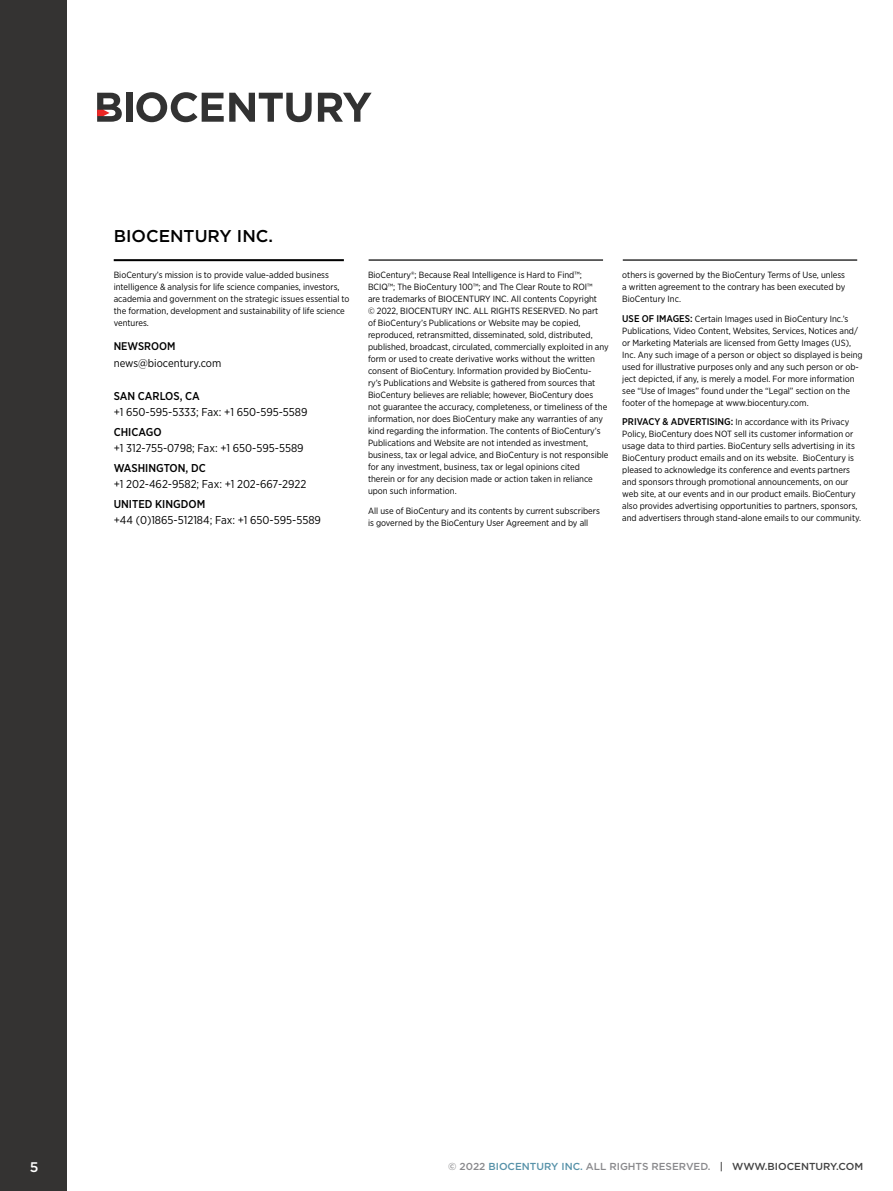
<style>
.page{position:relative;width:893px;height:1191px;background:#fff}
.page>*{position:absolute;margin:0;border:0;box-sizing:border-box;transform-origin:0 0}
.t1{font:500 17.1px "Gotham";color:#000}
.t2{font:500 13.95px "Gotham";color:#fff}
.t3{font:11.4px "Gotham Narrow";color:#000}
.t4{font:500 11.4px "Gotham Narrow";color:#000}
.t5{font:11.1px "Gotham Narrow";color:#000}
.t6{font:500 11.1px "Gotham Narrow";color:#000}
.t7{font:500 10.2px "Gotham";color:#89898c}
.t8{font:9px/12px "Gotham Narrow";color:#000}
.s1{font-weight:500;font-size:9.75px}
.s2{color:#5792a9}
.s3{color:#424242}
</style>
<div class="page">
<div style="left:0;top:0;width:67px;height:1191px;background:#343332"></div>
<div style="left:126px;top:93px;width:6px;height:29px;background:#323232"></div>
<svg style="left:136px;top:92px;width:176px;height:30px"></svg>
<svg style="left:318px;top:93px;width:54px;height:29px"></svg>
<svg style="left:97px;top:93px;width:25px;height:29px"></svg>
<hr style="left:114px;top:259px;width:230px;height:2px;background:#000">
<hr style="left:369px;top:259px;width:234px;height:2px;background:#000">
<hr style="left:623px;top:259px;width:234px;height:2px;background:#000">
<p class="t1" style="left:114px;top:225px;width:161px">BIOCENTURY INC.</p>
<p class="t8" style="left:114px;top:269px;width:237px">BioCentury’s mission is to provide value-added business intelligence &amp; analysis for life science companies, investors, academia and government on the strategic issues essential to the formation, development and sustainability of life science ventures.</p>
<p class="t6" style="left:114px;top:339px;width:63px">NEWSROOM</p>
<p class="t5" style="left:114px;top:356px;width:109px">news@biocentury.com</p>
<p class="t4" style="left:114px;top:389px;width:88px">SAN CARLOS, CA</p>
<p class="t3" style="left:114px;top:405px;width:195px">+1 650-595-5333; Fax: +1 650-595-5589</p>
<p class="t4" style="left:114px;top:425px;width:49px">CHICAGO</p>
<p class="t3" style="left:114px;top:441px;width:191px">+1 312-755-0798; Fax: +1 650-595-5589</p>
<p class="t4" style="left:114px;top:461px;width:93px">WASHINGTON, DC</p>
<p class="t3" style="left:114px;top:477px;width:194px">+1 202-462-9582; Fax: +1 202-667-2922</p>
<p class="t4" style="left:114px;top:497px;width:93px">UNITED KINGDOM</p>
<p class="t3" style="left:114px;top:512px;width:209px">+44 (0)1865-512184; Fax: +1 650-595-5589</p>
<p class="t8" style="left:368px;top:269px;width:242px">BioCentury®; Because Real Intelligence is Hard to Find™; BCIQ™; The BioCentury 100™; and The Clear Route to ROI™<br>are trademarks of BIOCENTURY INC. All contents Copyright<br>© 2022, BIOCENTURY INC. ALL RIGHTS RESERVED. No part<br>of BioCentury’s Publications or Website may be copied, reproduced, retransmitted, disseminated, sold, distributed, published, broadcast, circulated, commercially exploited in any form or used to create derivative works without the written consent of BioCentury. Information provided by BioCentu-<br>ry’s Publications and Website is gathered from sources that BioCentury believes are reliable; however, BioCentury does<br>not guarantee the accuracy, completeness, or timeliness of the information, nor does BioCentury make any warranties of any kind regarding the information. The contents of BioCentury’s Publications and Website are not intended as investment, business, tax or legal advice, and BioCentury is not responsible for any investment, business, tax or legal opinions cited therein or for any decision made or action taken in reliance upon such information.</p>
<p class="t8" style="left:368px;top:504px;width:233px">All use of BioCentury and its contents by current subscribers is governed by the BioCentury User Agreement and by all</p>
<p class="t8" style="left:622px;top:269px;width:224px;text-align:justify">others is governed by the BioCentury Terms of Use, unless a written agreement to the contrary has been executed by BioCentury Inc.</p>
<p class="t8" style="left:622px;top:312px;width:242px"><span class="s1">USE OF IMAGES:</span> Certain Images used in BioCentury Inc.’s Publications, Video Content, Websites, Services, Notices and/ or Marketing Materials are licensed from Getty Images (US), Inc. Any such image of a person or object so displayed is being used for illustrative purposes only and any such person or ob&shy;ject depicted, if any, is merely a model. For more information see “Use of Images” found under the “Legal” section on the footer of the homepage at www.biocentury.com.</p>
<p class="t8" style="left:622px;top:416px;width:240px"><span class="s1">PRIVACY &amp; ADVERTISING:</span> In accordance with its Privacy Policy, BioCentury does NOT sell its customer information or usage data to third parties. BioCentury sells advertising in its BioCentury product emails and on its website. BioCentury is pleased to acknowledge its conference and events partners and sponsors through promotional announcements, on our web site, at our events and in our product emails. BioCentury also provides advertising opportunities to partners, sponsors, and advertisers through stand-alone emails to our community.</p>
<h2 class="t2" style="left:30px;top:1157px;width:10px">5</h2>
<p class="t7" style="left:448px;top:1159px;width:416px">© 2022 <span class="s2">BIOCENTURY INC.</span> ALL RIGHTS RESERVED. <span class="s3">| WWW.BIOCENTURY.COM</span></p>
</div>
